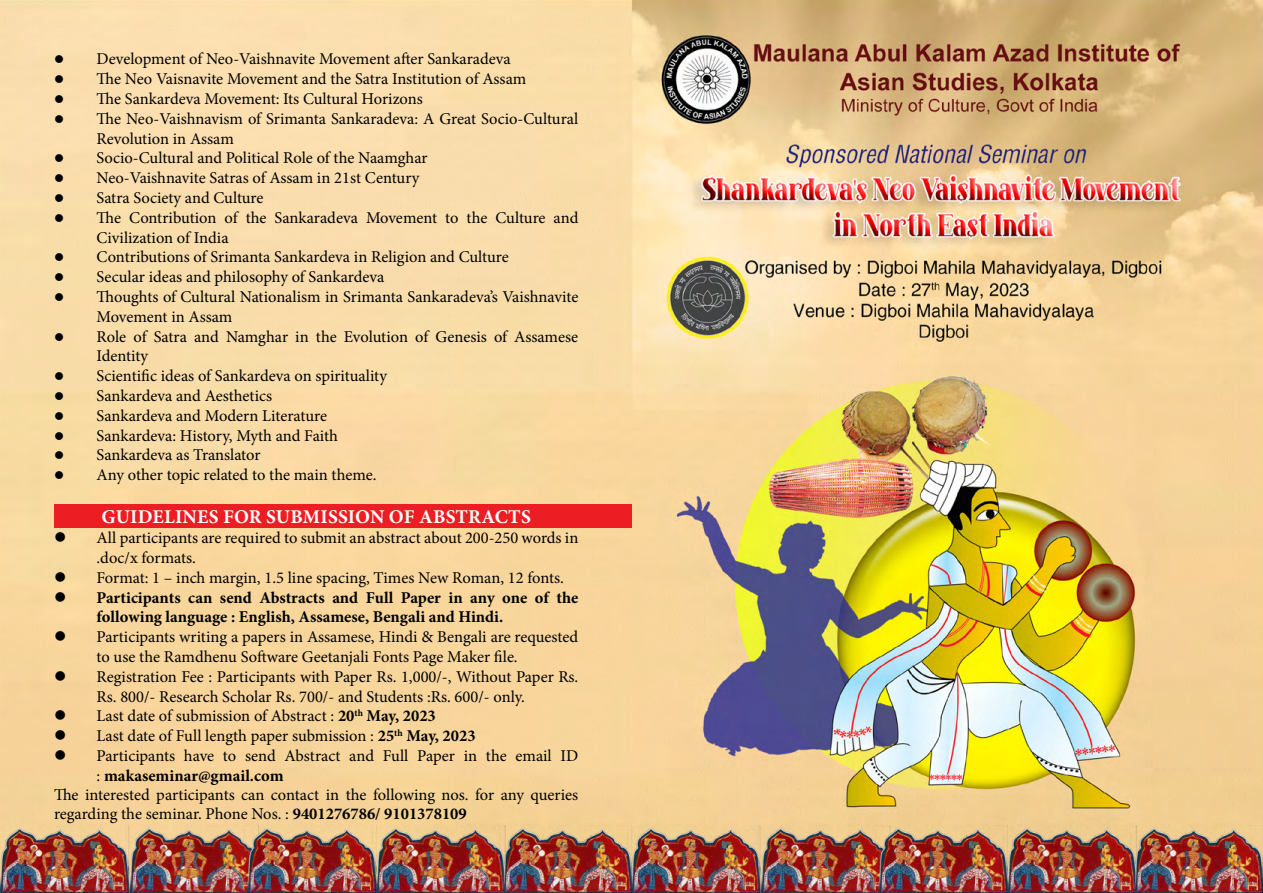
<style>
.page{position:relative;width:1263px;height:893px;background:#fff}
.page>*{position:absolute;margin:0;border:0;box-sizing:border-box;transform-origin:0 0}
.t1{font:700 19.5px "Minion Pro";letter-spacing:.01em;color:#fff}
.t2{font:16.5px/19.8px "Minion Pro";letter-spacing:-.005em;color:#000}
.t3{font:700 16.5px/19.8px "Minion Pro";letter-spacing:-.005em;color:#000}
.t4{font:16.5px "Minion Pro";color:#000101}
.s1{font-weight:700}
.s2{font-weight:400}
</style>
<div class="page">
<img style="left:0;top:0;width:1263px;height:893px">
<div style="left:54px;top:504px;width:577px;height:23px;background:#ed1d24"></div>
<p class="t2" style="left:54px;top:49px;width:458px">● Development of Neo-Vaishnavite Movement after Sankaradeva</p>
<p class="t2" style="left:54px;top:69px;width:474px">● The Neo Vaisnavite Movement and the Satra Institution of Assam</p>
<p class="t2" style="left:54px;top:89px;width:370px">● The Sankardeva Movement: Its Cultural Horizons</p>
<p class="t2" style="left:97px;top:109px;width:483px;text-indent:-43px">● The Neo-Vaishnavism of Srimanta Sankaradeva: A Great Socio-Cultural<br>Revolution in Assam</p>
<p class="t2" style="left:54px;top:148px;width:375px">● Socio-Cultural and Political Role of the Naamghar</p>
<p class="t2" style="left:54px;top:168px;width:367px">● Neo-Vaishnavite Satras of Assam in 21st Century</p>
<p class="t2" style="left:54px;top:188px;width:211px">● Satra Society and Culture</p>
<p class="t2" style="left:97px;top:208px;width:483px;text-indent:-43px">● The Contribution of the Sankaradeva Movement to the Culture and<br>Civilization of India</p>
<p class="t2" style="left:54px;top:247px;width:456px">● Contributions of Srimanta Sankardeva in Religion and Culture</p>
<p class="t2" style="left:54px;top:267px;width:332px">● Secular ideas and philosophy of Sankardeva</p>
<p class="t2" style="left:97px;top:287px;width:483px;text-indent:-43px">● Thoughts of Cultural Nationalism in Srimanta Sankaradeva’s Vaishnavite<br>Movement in Assam</p>
<p class="t2" style="left:97px;top:326px;width:483px;text-indent:-43px">● Role of Satra and Namghar in the Evolution of Genesis of Assamese<br>Identity</p>
<p class="t2" style="left:54px;top:366px;width:334px">● Scientific ideas of Sankardeva on spirituality</p>
<p class="t2" style="left:54px;top:386px;width:220px">● Sankardeva and Aesthetics</p>
<p class="t2" style="left:54px;top:406px;width:275px">● Sankardeva and Modern Literature</p>
<p class="t2" style="left:54px;top:425px;width:285px">● Sankardeva: History, Myth and Faith</p>
<p class="t2" style="left:54px;top:445px;width:208px">● Sankardeva as Translator</p>
<p class="t2" style="left:54px;top:465px;width:324px">● Any other topic related to the main theme.</p>
<p class="t1" style="left:101px;top:503px;width:431px">Guidelines for submission of Abstracts</p>
<p class="t2" style="left:97px;top:528px;width:483px;text-indent:-43px">● All participants are required to submit an abstract about 200-250 words in .doc/x formats.</p>
<p class="t2" style="left:54px;top:568px;width:511px">● Format: 1 – inch margin, 1.5 line spacing, Times New Roman, 12 fonts.</p>
<p class="t3" style="left:97px;top:587px;width:483px;text-indent:-43px">● Participants can send Abstracts and Full Paper in any one of the following language : English, Assamese, Bengali and Hindi.</p>
<p class="t2" style="left:97px;top:627px;width:483px;text-indent:-43px">● Participants writing a papers in Assamese, Hindi &amp; Bengali are requested to use the Ramdhenu Software Geetanjali Fonts Page Maker file.</p>
<p class="t2" style="left:97px;top:667px;width:483px;text-indent:-43px">● Registration Fee : Participants with Paper Rs. 1,000/-, Without Paper Rs.<br>Rs. 800/- Research Scholar Rs. 700/- and Students :Rs. 600/- only.</p>
<p class="t2" style="left:54px;top:706px;width:383px">● Last date of submission of Abstract : <span class="s1">20</span><sup>th</sup> <span class="s1">May, 2023</span></p>
<p class="t2" style="left:54px;top:726px;width:423px">● Last date of Full length paper submission : <span class="s1">25</span><sup>th</sup> <span class="s1">May, 2023</span></p>
<p class="t2" style="left:54px;top:746px;width:526px">● Participants have to send Abstract and Full Paper in the email ID</p>
<p class="t3" style="left:97px;top:765px;width:189px"><span class="s2">:</span> makaseminar@gmail.com</p>
<p class="t4" style="left:54px;top:783px;width:526px">The interested participants can contact in the following nos. for any queries</p>
<p class="t4" style="left:54px;top:803px;width:414px">regarding the seminar. Phone Nos. : <span class="s1">9401276786/ 9101378109</span></p>
</div>
